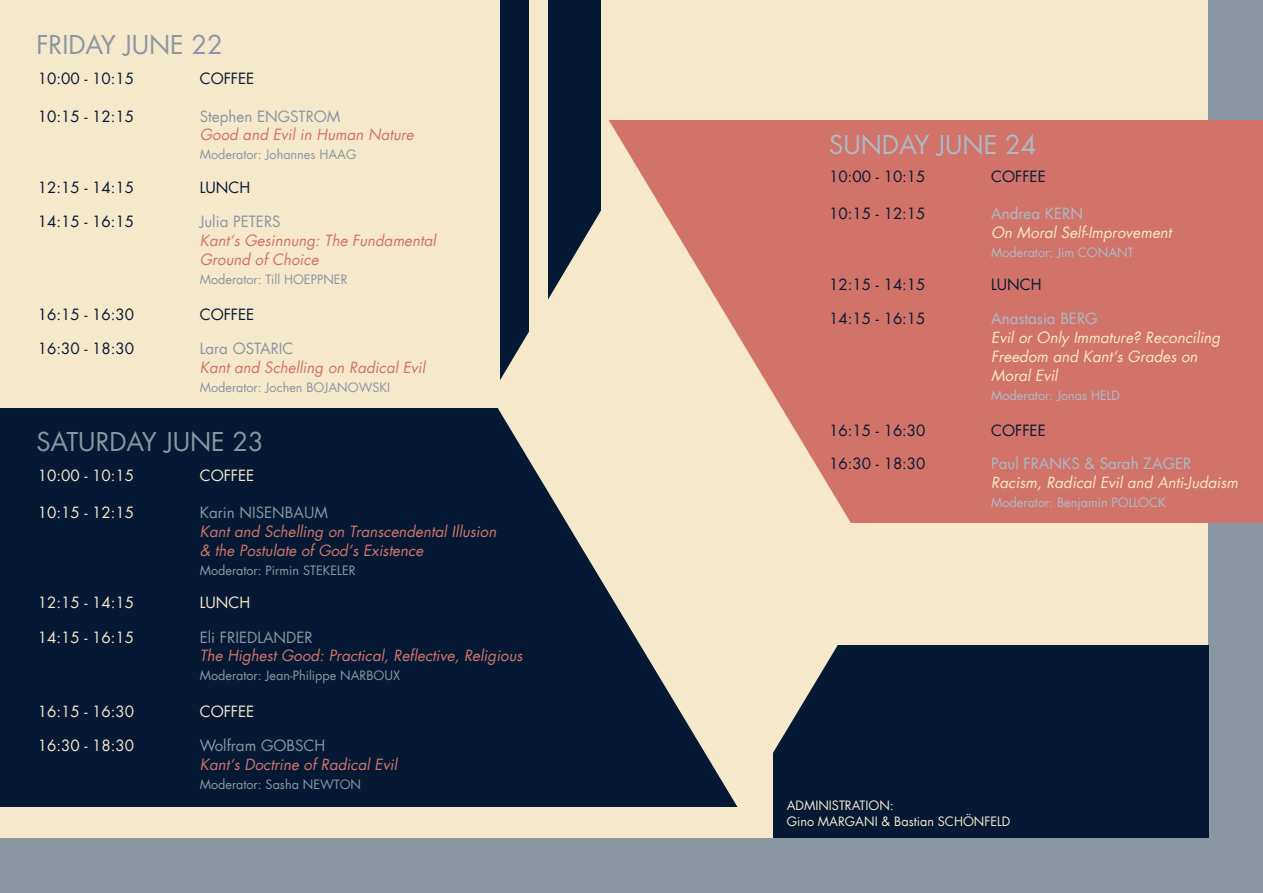
<style>
.page{position:relative;width:1263px;height:893px;background:#f6e8cb}
.page>*{position:absolute;margin:0;border:0;box-sizing:border-box;transform-origin:0 0}
.t1{font:25.35px "Futura";color:#8997a2}
.t2{font:25.35px "Futura";color:#acbac6}
.t3{font:italic 15.15px/18.9px "Futura";color:#d17369}
.t4{font:15.15px "Futura";color:#051934}
.t5{font:italic 15.15px/18.9px "Futura";color:#f6e8cb}
.t6{font:15.15px "Futura";color:#f6e8cb}
.t7{font:15.15px "Futura";color:#8997a2}
.t8{font:15.15px "Futura";color:#aabbc7}
.t9{font:15.15px "Futura";color:#acbac6}
.t10{font:12.6px "Futura";color:#8997a2}
.t11{font:12.6px "Futura";color:#aabbc7}
.t12{font:12.6px "Futura";color:#f6e8cb}
</style>
<div class="page">
<div style="left:0;top:408px;width:738px;height:399px;background:#051934"></div>
<div style="left:1209px;top:0;width:54px;height:893px;background:#8997a2"></div>
<div style="left:605px;top:120px;width:658px;height:403px;background:#d17369"></div>
<svg style="left:500px;top:110px;width:200px;height:161px;fill:#f6e8cb"></svg>
<svg style="left:505px;top:271px;width:346px;height:538px;fill:#f6e8cb"></svg>
<div style="left:774px;top:645px;width:435px;height:212px;background:#051934"></div>
<div style="left:0;top:839px;width:1245px;height:54px;background:#8997a2"></div>
<svg style="left:721px;top:572px;width:130px;height:185px"></svg>
<div style="left:501px;top:0;width:28px;height:398px;background:#051934"></div>
<div style="left:548px;top:0;width:52px;height:310px;background:#051934"></div>
<svg style="left:497px;top:204px;width:153px;height:216px"></svg>
<p class="t1" style="left:36px;top:29px;width:188px">FRIDAY JUNE 22</p>
<p class="t4" style="left:38px;top:69px;width:98px">10:00 - 10:15</p>
<p class="t4" style="left:200px;top:69px;width:56px">COFFEE</p>
<p class="t4" style="left:38px;top:106px;width:98px">10:15 - 12:15</p>
<p class="t7" style="left:200px;top:106px;width:142px">Stephen ENGSTROM</p>
<p class="t3" style="left:200px;top:126px;width:215px">Good and Evil in Human Nature</p>
<p class="t10" style="left:200px;top:147px;width:158px">Moderator: Johannes HAAG</p>
<p class="t4" style="left:38px;top:177px;width:98px">12:15 - 14:15</p>
<p class="t4" style="left:200px;top:177px;width:52px">LUNCH</p>
<p class="t4" style="left:38px;top:211px;width:98px">14:15 - 16:15</p>
<p class="t7" style="left:200px;top:211px;width:82px">Julia PETERS</p>
<p class="t3" style="left:200px;top:231px;width:238px">Kant‘s Gesinnung: The Fundamental<br>Ground of Choice</p>
<p class="t10" style="left:200px;top:271px;width:149px">Moderator: Till HOEPPNER</p>
<p class="t4" style="left:38px;top:305px;width:98px">16:15 - 16:30</p>
<p class="t4" style="left:200px;top:305px;width:56px">COFFEE</p>
<p class="t4" style="left:38px;top:339px;width:98px">16:30 - 18:30</p>
<p class="t7" style="left:200px;top:339px;width:95px">Lara OSTARIC</p>
<p class="t3" style="left:200px;top:358px;width:227px">Kant and Schelling on Radical Evil</p>
<p class="t10" style="left:200px;top:379px;width:192px">Moderator: Jochen BOJANOWSKI</p>
<p class="t1" style="left:36px;top:425px;width:229px">SATURDAY JUNE 23</p>
<p class="t6" style="left:38px;top:466px;width:98px">10:00 - 10:15</p>
<p class="t6" style="left:200px;top:466px;width:56px">COFFEE</p>
<p class="t6" style="left:38px;top:503px;width:98px">10:15 - 12:15</p>
<p class="t7" style="left:200px;top:503px;width:130px">Karin NISENBAUM</p>
<p class="t3" style="left:200px;top:522px;width:298px">Kant and Schelling on Transcendental Illusion &amp; the Postulate of God‘s Existence</p>
<p class="t10" style="left:200px;top:562px;width:157px">Moderator: Pirmin STEKELER</p>
<p class="t6" style="left:38px;top:593px;width:98px">12:15 - 14:15</p>
<p class="t6" style="left:200px;top:593px;width:52px">LUNCH</p>
<p class="t6" style="left:38px;top:627px;width:98px">14:15 - 16:15</p>
<p class="t7" style="left:200px;top:627px;width:114px">Eli FRIEDLANDER</p>
<p class="t3" style="left:200px;top:647px;width:324px">The Highest Good: Practical, Reflective, Religious</p>
<p class="t10" style="left:200px;top:668px;width:202px">Moderator: Jean-Philippe NARBOUX</p>
<p class="t6" style="left:38px;top:701px;width:98px">16:15 - 16:30</p>
<p class="t6" style="left:200px;top:701px;width:56px">COFFEE</p>
<p class="t6" style="left:38px;top:735px;width:98px">16:30 - 18:30</p>
<p class="t7" style="left:200px;top:735px;width:127px">Wolfram GOBSCH</p>
<p class="t3" style="left:200px;top:755px;width:199px">Kant‘s Doctrine of Radical Evil</p>
<p class="t10" style="left:200px;top:776px;width:163px">Moderator: Sasha NEWTON</p>
<p class="t2" style="left:829px;top:128px;width:209px">SUNDAY JUNE 24</p>
<p class="t4" style="left:829px;top:167px;width:98px">10:00 - 10:15</p>
<p class="t4" style="left:991px;top:167px;width:56px">COFFEE</p>
<p class="t4" style="left:829px;top:203px;width:98px">10:15 - 12:15</p>
<p class="t9" style="left:991px;top:203px;width:93px">Andrea KERN</p>
<p class="t5" style="left:991px;top:223px;width:182px">On Moral Self-Improvement</p>
<p class="t11" style="left:991px;top:244px;width:144px">Moderator: Jim CONANT</p>
<p class="t4" style="left:829px;top:275px;width:98px">12:15 - 14:15</p>
<p class="t4" style="left:991px;top:275px;width:52px">LUNCH</p>
<p class="t4" style="left:829px;top:309px;width:98px">14:15 - 16:15</p>
<p class="t8" style="left:991px;top:309px;width:108px">Anastasia BERG</p>
<p class="t5" style="left:991px;top:328px;width:231px">Evil or Only Immature? Reconciling<br>Freedom and Kant‘s Grades on<br>Moral Evil</p>
<p class="t11" style="left:991px;top:387px;width:130px">Moderator: Jonas HELD</p>
<p class="t4" style="left:829px;top:421px;width:98px">16:15 - 16:30</p>
<p class="t4" style="left:991px;top:421px;width:56px">COFFEE</p>
<p class="t4" style="left:829px;top:454px;width:98px">16:30 - 18:30</p>
<p class="t8" style="left:991px;top:454px;width:202px">Paul FRANKS &amp; Sarah ZAGER</p>
<p class="t5" style="left:991px;top:473px;width:248px">Racism, Radical Evil and Anti-Judaism</p>
<p class="t11" style="left:991px;top:494px;width:176px">Moderator: Benjamin POLLOCK</p>
<p class="t12" style="left:787px;top:798px;width:109px">ADMINISTRATION:</p>
<p class="t12" style="left:787px;top:813px;width:225px">Gino MARGANI &amp; Bastian SCHÖNFELD</p>
</div>
